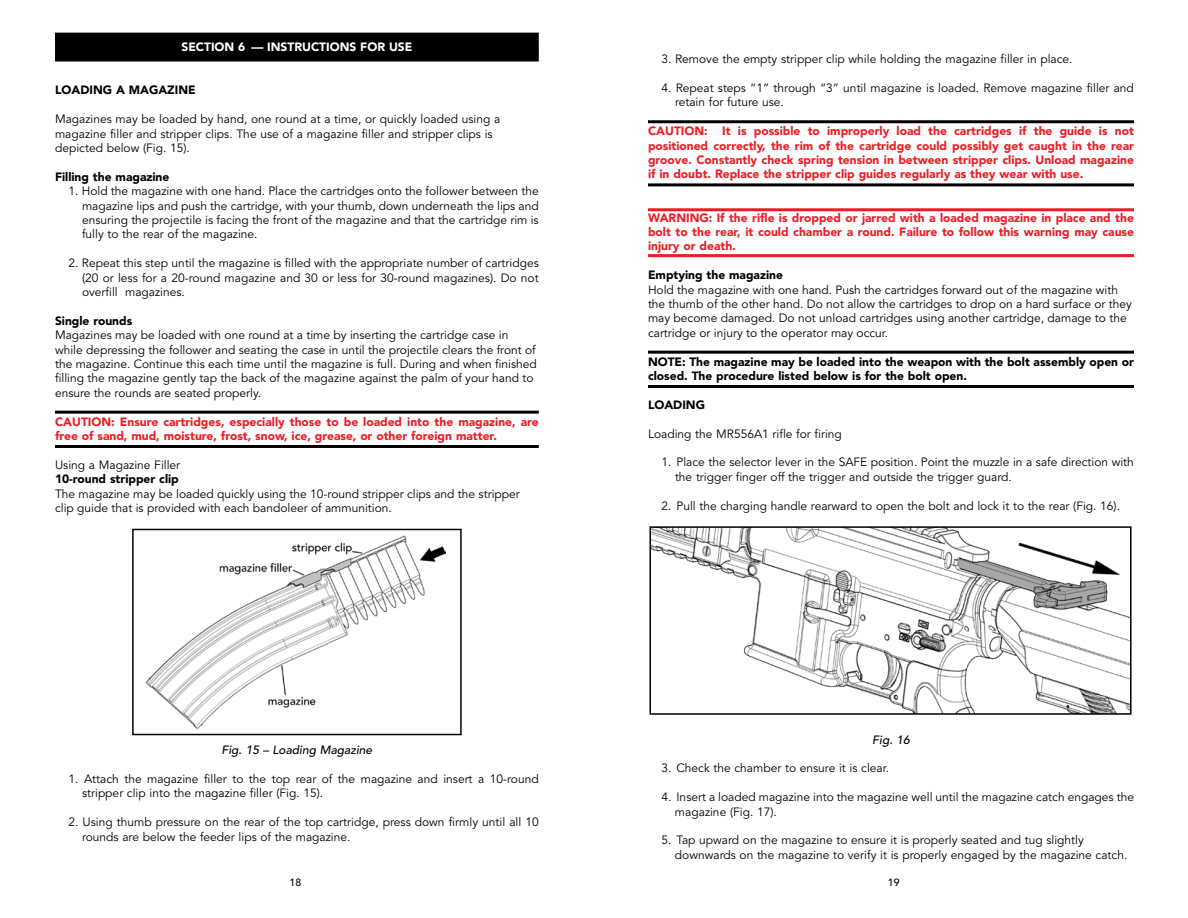
<style>
.page{position:relative;width:1188px;height:918px;background:#fff}
.page>*{position:absolute;margin:0;border:0;box-sizing:border-box;transform-origin:0 0}
.t1{font:12px/14.4px "Avenir";color:#000}
.t2{font:900 12px/14.4px "Avenir";color:#ed1c24;text-align:justify}
.t3{font:900 12px/14.4px "Avenir";color:#000}
.t4{font:italic 500 12px "Avenir";color:#000}
.t5{font:900 12px "Avenir";color:#fff}
.t6{font:500 10.5px "Avenir";color:#000}
</style>
<div class="page">
<div style="left:55px;top:33px;width:484px;height:18px;background:#000"></div>
<div style="left:55px;top:50px;width:484px;height:12px;background:#000"></div>
<hr style="left:55px;top:411px;width:484px;height:3px;background:#000">
<hr style="left:55px;top:445px;width:484px;height:3px;background:#000">
<img style="left:145px;top:535px;width:301px;height:194px">
<div style="left:132px;top:529px;width:330px;height:206px;border:2px solid #000"></div>
<hr style="left:648px;top:120px;width:486px;height:3px;background:#000">
<hr style="left:648px;top:183px;width:486px;height:3px;background:#000">
<hr style="left:648px;top:208px;width:486px;height:3px;background:#ed1c24">
<hr style="left:648px;top:254px;width:486px;height:3px;background:#ed1c24">
<hr style="left:648px;top:351px;width:486px;height:3px;background:#000">
<hr style="left:648px;top:385px;width:486px;height:3px;background:#000">
<img style="left:653px;top:529px;width:476px;height:183px">
<div style="left:650px;top:526px;width:482px;height:189px;border:2px solid #000"></div>
<p class="t5" style="left:181px;top:40px;width:99px">SECTION 6 — Instructions</p>
<p class="t5" style="left:360px;top:40px;width:9px">for</p>
<p class="t5" style="left:389px;top:40px;width:9px">use</p>
<p class="t3" style="left:55px;top:83px;width:142px">LOADING A MAGAZINE</p>
<p class="t1" style="left:55px;top:112px;width:447px">Magazines may be loaded by hand, one round at a time, or quickly loaded using a magazine filler and stripper clips. The use of a magazine filler and stripper clips is depicted below (Fig. 15).</p>
<p class="t3" style="left:55px;top:169px;width:116px">Filling the magazine</p>
<p class="t1" style="left:82px;top:184px;width:458px;text-align:justify;text-indent:-14px">1. Hold the magazine with one hand. Place the cartridges onto the follower between the magazine lips and push the cartridge, with your thumb, down underneath the lips and ensuring the projectile is facing the front of the magazine and that the cartridge rim is fully to the rear of the magazine.</p>
<p class="t1" style="left:82px;top:256px;width:458px;text-align:justify;text-indent:-14px">2. Repeat this step until the magazine is filled with the appropriate number of cartridges (20 or less for a 20-round magazine and 30 or less for 30-round magazines). Do not overfill magazines.</p>
<p class="t3" style="left:55px;top:313px;width:79px">Single rounds</p>
<p class="t1" style="left:55px;top:328px;width:483px">Magazines may be loaded with one round at a time by inserting the cartridge case in while depressing the follower and seating the case in until the projectile clears the front of the magazine. Continue this each time until the magazine is full. During and when finished filling the magazine gently tap the back of the magazine against the palm of your hand to ensure the rounds are seated properly.</p>
<p class="t2" style="left:55px;top:414px;width:485px">CAUTION: Ensure cartridges, especially those to be loaded into the magazine, are free of sand, mud, moisture, frost, snow, ice, grease, or other foreign matter.</p>
<p class="t1" style="left:55px;top:458px;width:127px">Using a Magazine Filler</p>
<p class="t3" style="left:55px;top:472px;width:125px">10-round stripper clip</p>
<p class="t1" style="left:55px;top:487px;width:466px">The magazine may be loaded quickly using the 10-round stripper clips and the stripper clip guide that is provided with each bandoleer of ammunition.</p>
<p class="t4" style="left:222px;top:743px;width:152px">Fig. 15 – Loading Magazine</p>
<p class="t1" style="left:82px;top:772px;width:458px;text-indent:-14px">1. Attach the magazine filler to the top rear of the magazine and insert a 10-round stripper clip into the magazine filler (Fig. 15).</p>
<p class="t1" style="left:82px;top:815px;width:458px;text-indent:-14px">2. Using thumb pressure on the rear of the top cartridge, press down firmly until all 10 rounds are below the feeder lips of the magazine.</p>
<p class="t1" style="left:662px;top:52px;width:413px">3. Remove the empty stripper clip while holding the magazine filler in place.</p>
<p class="t1" style="left:675px;top:81px;width:460px;text-indent:-14px">4. Repeat steps “1” through “3” until magazine is loaded. Remove magazine filler and retain for future use.</p>
<p class="t2" style="left:648px;top:124px;width:488px">CAUTION: It is possible to improperly load the cartridges if the guide is not positioned correctly, the rim of the cartridge could possibly get caught in the rear groove. Constantly check spring tension in between stripper clips. Unload magazine if in doubt. Replace the stripper clip guides regularly as they wear with use.</p>
<p class="t2" style="left:648px;top:210px;width:488px">WARNING: If the rifle is dropped or jarred with a loaded magazine in place and the bolt to the rear, it could chamber a round. Failure to follow this warning may cause injury or death.</p>
<p class="t3" style="left:648px;top:268px;width:136px">Emptying the magazine</p>
<p class="t1" style="left:648px;top:283px;width:485px">Hold the magazine with one hand. Push the cartridges forward out of the magazine with the thumb of the other hand. Do not allow the cartridges to drop on a hard surface or they may become damaged. Do not unload cartridges using another cartridge, damage to the cartridge or injury to the operator may occur.</p>
<p class="t3" style="left:648px;top:354px;width:488px">NOTE: The magazine may be loaded into the weapon with the bolt assembly open or closed. The procedure listed below is for the bolt open.</p>
<p class="t3" style="left:648px;top:397px;width:59px">LOADING</p>
<p class="t1" style="left:648px;top:427px;width:195px">Loading the MR556A1 rifle for firing</p>
<p class="t1" style="left:675px;top:455px;width:460px;text-indent:-14px">1. Place the selector lever in the SAFE position. Point the muzzle in a safe direction with the trigger finger off the trigger and outside the trigger guard.</p>
<p class="t1" style="left:662px;top:499px;width:460px">2. Pull the charging handle rearward to open the bolt and lock it to the rear (Fig. 16).</p>
<p class="t4" style="left:872px;top:732px;width:39px">Fig. 16</p>
<p class="t1" style="left:661px;top:761px;width:229px">3. Check the chamber to ensure it is clear.</p>
<p class="t1" style="left:675px;top:790px;width:461px;text-indent:-14px">4. Insert a loaded magazine into the magazine well until the magazine catch engages the magazine (Fig. 17).</p>
<p class="t1" style="left:675px;top:833px;width:454px;text-indent:-14px">5. Tap upward on the magazine to ensure it is properly seated and tug slightly downwards on the magazine to verify it is properly engaged by the magazine catch.</p>
<p class="t6" style="left:290px;top:876px;width:13px">18</p>
<p class="t6" style="left:888px;top:876px;width:13px">19</p>
</div>
